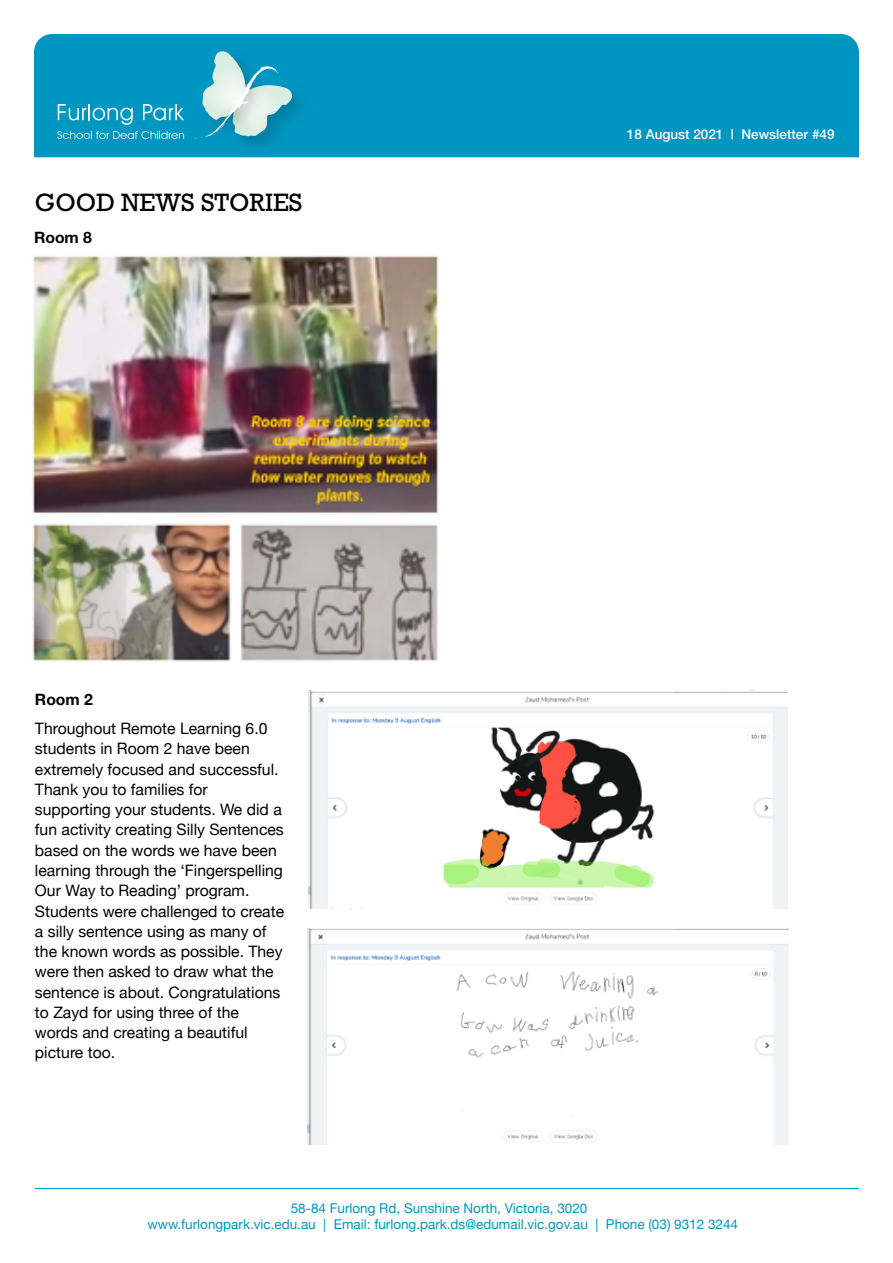
<style>
.page{position:relative;width:893px;height:1263px;background:#fff}
.page>*{position:absolute;margin:0;border:0;box-sizing:border-box;transform-origin:0 0}
.t1{font:25.5px "M Rockwell";color:#000}
.t2{font:15.75px/20.2px "Helvetica Neue";color:#000}
.t3{font:700 15.75px "Helvetica Neue";color:#000}
.t4{font:13.5px/16.5px "Helvetica Neue";color:#0096c2;text-align:center}
.t5{font:500 13.5px "Helvetica Neue";color:#fff}
</style>
<div class="page">
<div style="left:34px;top:34px;width:825px;height:123px;background:#0096c2"></div>
<img style="left:228px;top:81px;width:83px;height:74px">
<img style="left:198px;top:48px;width:67px;height:3px">
<svg style="left:194px;top:51px;width:99px;height:88px;background:#67bccf"></svg>
<svg style="left:58px;top:104px;width:75px;height:21px;background:#35acce"></svg>
<svg style="left:143px;top:104px;width:41px;height:16px"></svg>
<svg style="left:57px;top:131px;width:127px;height:8px"></svg>
<hr style="left:35px;top:1188px;width:824px;height:1px;background:#0096c2">
<img style="left:309px;top:690px;width:478px;height:219px">
<img style="left:308px;top:928px;width:480px;height:216px">
<img style="left:32px;top:255px;width:407px;height:407px">
<h1 class="t1" style="left:35px;top:189px;width:269px">GOOD NEWS STORIES</h1>
<p class="t3" style="left:34px;top:227px;width:60px">Room 8</p>
<p class="t3" style="left:35px;top:690px;width:60px">Room 2</p>
<p class="t2" style="left:35px;top:719px;width:251px">Throughout Remote Learning 6.0 students in Room 2 have been extremely focused and successful.<br>Thank you to families for supporting your students. We did a fun activity creating Silly Sentences based on the words we have been learning through the ‘Fingerspelling<br>Our Way to Reading’ program.<br>Students were challenged to create a silly sentence using as many of the known words as possible. They were then asked to draw what the sentence is about. Congratulations to Zayd for using three of the words and creating a beautiful picture too.</p>
<p class="t5" style="left:627px;top:126px;width:209px">18 August 2021 | Newsletter #49</p>
<p class="t4" style="left:148px;top:1200px;width:592px">58-84 Furlong Rd, Sunshine North, Victoria, 3020<br>www.furlongpark.vic.edu.au | Email: furlong.park.ds@edumail.vic.gov.au | Phone (03) 9312 3244</p>
</div>
